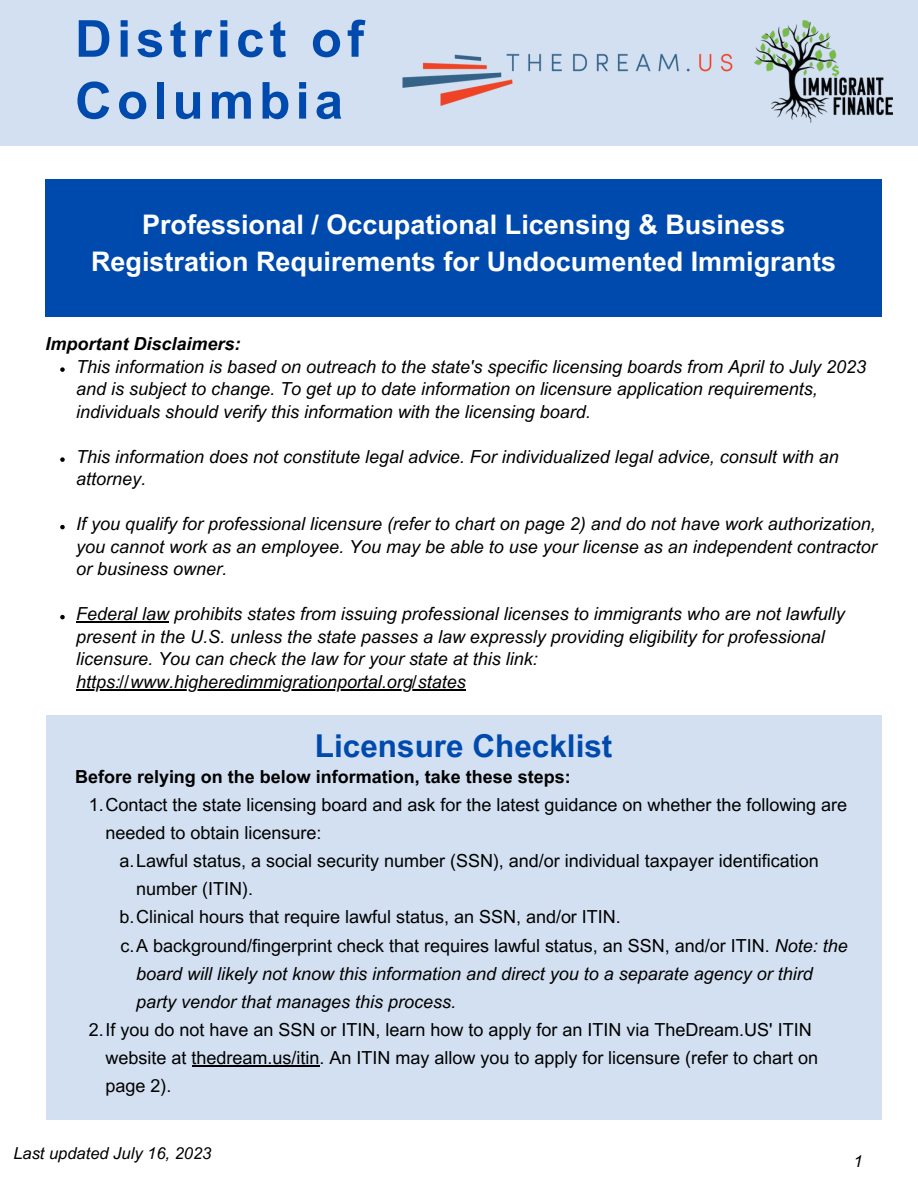
<style>
.page{position:relative;width:918px;height:1188px;background:#fff}
.page>*{position:absolute;margin:0;border:0;box-sizing:border-box;transform-origin:0 0}
.t1{font:700 51px/61.8px "Arial MT Pro";letter-spacing:.1em;color:#004aad}
.t2{font:700 31.5px "Arial MT Pro";color:#004aad}
.t3{font:700 27px/37.2px "Arial MT Pro";color:#fff;text-align:center}
.t4{font:italic 18px/22.5px "Arial MT Pro";color:#000}
.t5{font:18px/28.2px "Arial MT Pro";color:#000}
.t6{font:700 18px "Arial MT Pro";color:#000}
.t7{font:italic 700 18px "Arial MT Pro";color:#000}
.t8{font:italic 16.5px "Arial MT Pro";color:#000}
.s1{font-style:normal}
</style>
<div class="page">
<div style="left:46px;top:716px;width:835px;height:404px;background:#d2e0f1"></div>
<div style="left:46px;top:179px;width:836px;height:137px;background:#004aad"></div>
<div style="left:0;top:0;width:918px;height:145px;background:#d2e0f1"></div>
<img style="left:402px;top:53px;width:331px;height:53px">
<img style="left:755px;top:21px;width:137px;height:101px">
<svg style="left:60px;top:367px;width:5px;height:5px"></svg>
<svg style="left:60px;top:457px;width:5px;height:5px"></svg>
<svg style="left:60px;top:525px;width:5px;height:4px"></svg>
<svg style="left:60px;top:615px;width:5px;height:4px"></svg>
<hr style="left:76px;top:622px;width:93px;height:1px;background:#000">
<hr style="left:76px;top:689px;width:390px;height:1px;background:#000">
<hr style="left:192px;top:1065px;width:128px;height:1px;background:#000">
<p class="t1" style="left:75px;top:14px;width:290px">District of<br>Columbia</p>
<p class="t3" style="left:91px;top:209px;width:747px">Professional / Occupational Licensing &amp; Business<br>Registration Requirements for Undocumented Immigrants</p>
<p class="t7" style="left:46px;top:337px;width:196px">Important Disclaimers:</p>
<p class="t4" style="left:76px;top:358px;width:792px">This information is based on outreach to the state's specific licensing boards from April to July 2023 and is subject to change. To get up to date information on licensure application requirements, individuals should verify this information with the licensing board.</p>
<p class="t4" style="left:76px;top:448px;width:764px">This information does not constitute legal advice. For individualized legal advice, consult with an attorney.</p>
<p class="t4" style="left:76px;top:515px;width:802px;text-align:justify">If you qualify for professional licensure (refer to chart on page 2) and do not have work authorization, you cannot work as an employee. You may be able to use your license as an independent contractor or business owner.</p>
<p class="t4" style="left:76px;top:605px;width:770px">Federal law prohibits states from issuing professional licenses to immigrants who are not lawfully present in the U.S. unless the state passes a law expressly providing eligibility for professional licensure. You can check the law for your state at this link: https://www.higheredimmigrationportal.org/states</p>
<p class="t2" style="left:315px;top:734px;width:299px">Licensure Checklist</p>
<p class="t6" style="left:75px;top:770px;width:497px">Before relying on the below information, take these steps:</p>
<p class="t5" style="left:106px;top:793px;width:743px;text-indent:-17px">1.Contact the state licensing board and ask for the latest guidance on whether the following are needed to obtain licensure:</p>
<p class="t5" style="left:136px;top:849px;width:684px;text-indent:-17px">a.Lawful status, a social security number (SSN), and/or individual taxpayer identification number (ITIN).</p>
<p class="t5" style="left:119px;top:905px;width:503px">b.Clinical hours that require lawful status, an SSN, and/or ITIN.</p>
<p class="t4" style="left:136px;top:933px;width:713px;line-height:28.2px;text-indent:-16px"><span class="s1">c.A background/fingerprint check that requires lawful status, an SSN, and/or ITIN.</span> Note: the board will likely not know this information and direct you to a separate agency or third party vendor that manages this process.</p>
<p class="t5" style="left:106px;top:1018px;width:714px;text-indent:-17px">2.If you do not have an SSN or ITIN, learn how to apply for an ITIN via TheDream.US' ITIN website at thedream.us/itin. An ITIN may allow you to apply for licensure (refer to chart on page 2).</p>
<p class="t8" style="left:13px;top:1147px;width:199px">Last updated July 16, 2023</p>
<p class="t8" style="left:854px;top:1155px;width:11px">1</p>
</div>
